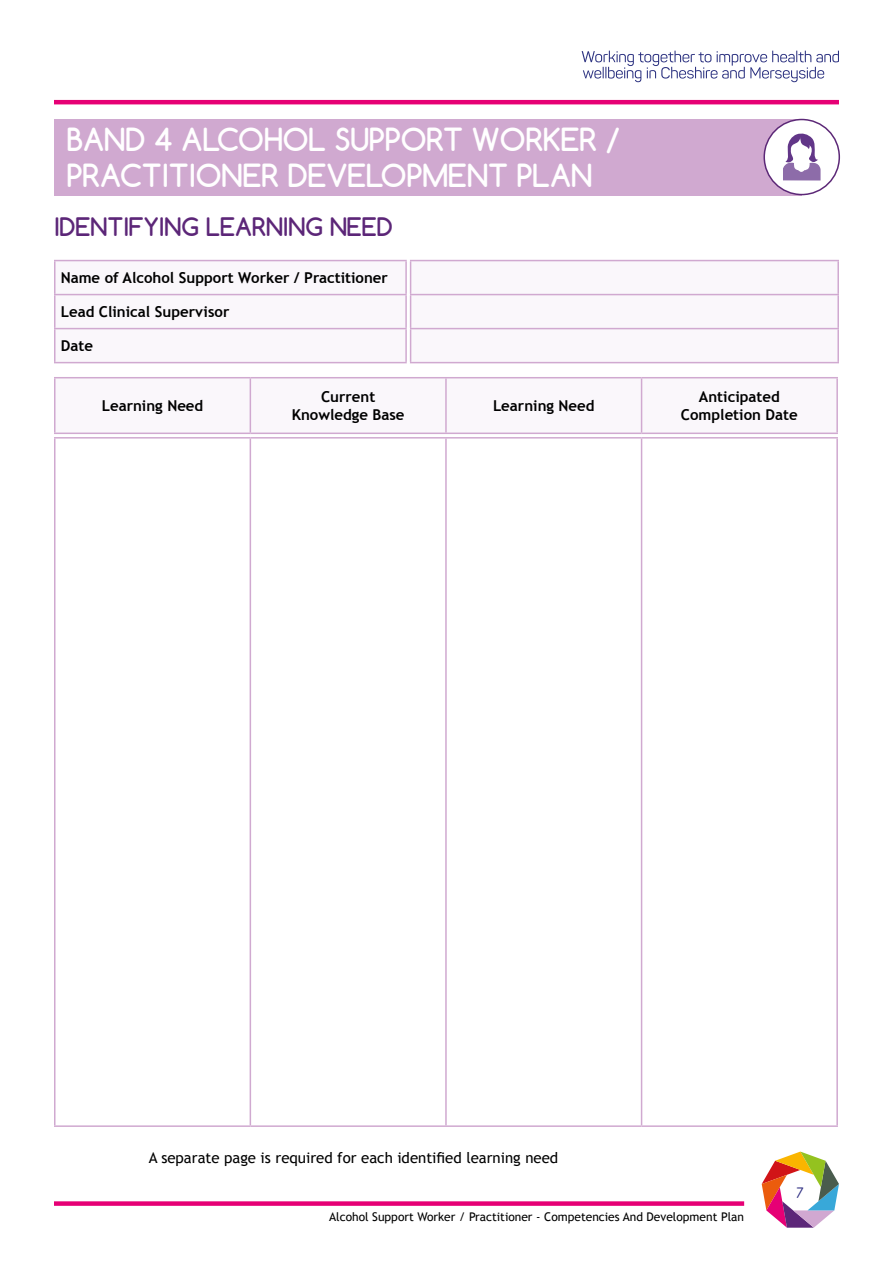
<style>
.page{position:relative;width:893px;height:1263px;background:#fff}
.page>*{position:absolute;margin:0;border:0;box-sizing:border-box;transform-origin:0 0}
.t1{font:700 30px/36px "Comfortaa";color:#fff}
.t2{font:700 24px "Comfortaa";color:#5c2678}
.t3{font:700 15px/18px "Trebuchet MS";color:#000;text-align:center}
.t4{font:15px "Trebuchet MS";color:#000}
.t5{font:13.5px "Comfortaa";color:#2e2e82}
.t6{font:12px "Trebuchet MS";color:#000}
</style>
<div class="page">
<hr style="left:54px;top:100px;width:785px;height:4px;background:#e60075">
<svg style="left:582px;top:51px;width:257px;height:31px"></svg>
<div style="left:54px;top:1201px;width:690px;height:5px;background:#e60075"></div>
<svg style="left:762px;top:1151px;width:77px;height:77px"></svg>
<div style="left:54px;top:119px;width:747px;height:77px;background:#d0a9d0"></div>
<div style="left:764px;top:120px;width:75px;height:75px;background:#fff;border-radius:50%"></div>
<div style="left:763px;top:119px;width:77px;height:76px;border:2px solid #5c2877;border-radius:50%"></div>
<svg style="left:56px;top:261px;width:781px;height:101px"></svg>
<hr style="left:54px;top:294px;width:353px;height:1px;background:#d0a9d0">
<hr style="left:54px;top:328px;width:353px;height:1px;background:#d0a9d0">
<hr style="left:54px;top:260px;width:353px;height:1px;background:#d0a9d0">
<hr style="left:54px;top:261px;width:2px;height:33px;background:#d0a9d0">
<hr style="left:405px;top:261px;width:2px;height:33px;background:#d0a9d0">
<hr style="left:54px;top:295px;width:2px;height:33px;background:#d0a9d0">
<hr style="left:405px;top:295px;width:2px;height:33px;background:#d0a9d0">
<hr style="left:54px;top:329px;width:2px;height:33px;background:#d0a9d0">
<hr style="left:405px;top:329px;width:2px;height:33px;background:#d0a9d0">
<hr style="left:54px;top:362px;width:353px;height:1px;background:#d0a9d0">
<hr style="left:410px;top:260px;width:429px;height:1px;background:#d0a9d0">
<hr style="left:837px;top:261px;width:2px;height:33px;background:#d0a9d0">
<hr style="left:410px;top:294px;width:429px;height:1px;background:#d0a9d0">
<hr style="left:837px;top:295px;width:2px;height:33px;background:#d0a9d0">
<hr style="left:410px;top:328px;width:429px;height:1px;background:#d0a9d0">
<hr style="left:837px;top:329px;width:2px;height:33px;background:#d0a9d0">
<hr style="left:410px;top:362px;width:429px;height:1px;background:#d0a9d0">
<svg style="left:406px;top:260px;width:5px;height:103px"></svg>
<svg style="left:56px;top:378px;width:780px;height:55px"></svg>
<hr style="left:54px;top:377px;width:196px;height:1px;background:#d0a9d0">
<hr style="left:54px;top:378px;width:2px;height:55px;background:#d0a9d0">
<hr style="left:250px;top:377px;width:196px;height:1px;background:#d0a9d0">
<hr style="left:250px;top:378px;width:1px;height:55px;background:#d0a9d0">
<hr style="left:446px;top:377px;width:196px;height:1px;background:#d0a9d0">
<hr style="left:445px;top:378px;width:2px;height:55px;background:#d0a9d0">
<hr style="left:642px;top:377px;width:196px;height:1px;background:#d0a9d0">
<hr style="left:641px;top:378px;width:1px;height:55px;background:#d0a9d0">
<hr style="left:836px;top:378px;width:2px;height:55px;background:#d0a9d0">
<hr style="left:54px;top:433px;width:196px;height:1px;background:#d0a9d0">
<hr style="left:250px;top:433px;width:196px;height:1px;background:#d0a9d0">
<hr style="left:446px;top:433px;width:196px;height:1px;background:#d0a9d0">
<hr style="left:642px;top:433px;width:196px;height:1px;background:#d0a9d0">
<hr style="left:54px;top:437px;width:196px;height:2px;background:#d0a9d0">
<hr style="left:54px;top:439px;width:2px;height:686px;background:#d0a9d0">
<hr style="left:250px;top:437px;width:196px;height:2px;background:#d0a9d0">
<hr style="left:250px;top:439px;width:1px;height:686px;background:#d0a9d0">
<hr style="left:446px;top:437px;width:196px;height:2px;background:#d0a9d0">
<hr style="left:445px;top:439px;width:2px;height:686px;background:#d0a9d0">
<hr style="left:642px;top:437px;width:196px;height:2px;background:#d0a9d0">
<hr style="left:641px;top:439px;width:1px;height:686px;background:#d0a9d0">
<hr style="left:836px;top:439px;width:2px;height:686px;background:#d0a9d0">
<hr style="left:54px;top:1125px;width:196px;height:2px;background:#d0a9d0">
<hr style="left:250px;top:1125px;width:196px;height:2px;background:#d0a9d0">
<hr style="left:446px;top:1125px;width:196px;height:2px;background:#d0a9d0">
<hr style="left:642px;top:1125px;width:196px;height:2px;background:#d0a9d0">
<svg style="left:783px;top:133px;width:37px;height:48px"></svg>
<h1 class="t1" style="left:67px;top:121px;width:555px">BAND 4 ALCOHOL SUPPORT WORKER /<br>PRACTITIONER DEVELOPMENT PLAN</h1>
<h2 class="t2" style="left:54px;top:211px;width:340px">IDENTIFYING LEARNING NEED</h2>
<p class="t3" style="left:61px;top:269px;width:329px">Name of Alcohol Support Worker / Practitioner</p>
<p class="t3" style="left:61px;top:303px;width:170px">Lead Clinical Supervisor</p>
<p class="t3" style="left:61px;top:337px;width:34px">Date</p>
<p class="t3" style="left:102px;top:397px;width:103px">Learning Need</p>
<p class="t3" style="left:292px;top:388px;width:114px">Current<br>Knowledge Base</p>
<p class="t3" style="left:493px;top:397px;width:103px">Learning Need</p>
<p class="t3" style="left:681px;top:388px;width:118px">Anticipated<br>Completion Date</p>
<p class="t4" style="left:149px;top:1148px;width:411px">A separate page is required for each identified learning need</p>
<p class="t6" style="left:329px;top:1210px;width:416px">Alcohol Support Worker / Practitioner - Competencies And Development Plan</p>
<p class="t5" style="left:797px;top:1184px;width:9px">7</p>
</div>
